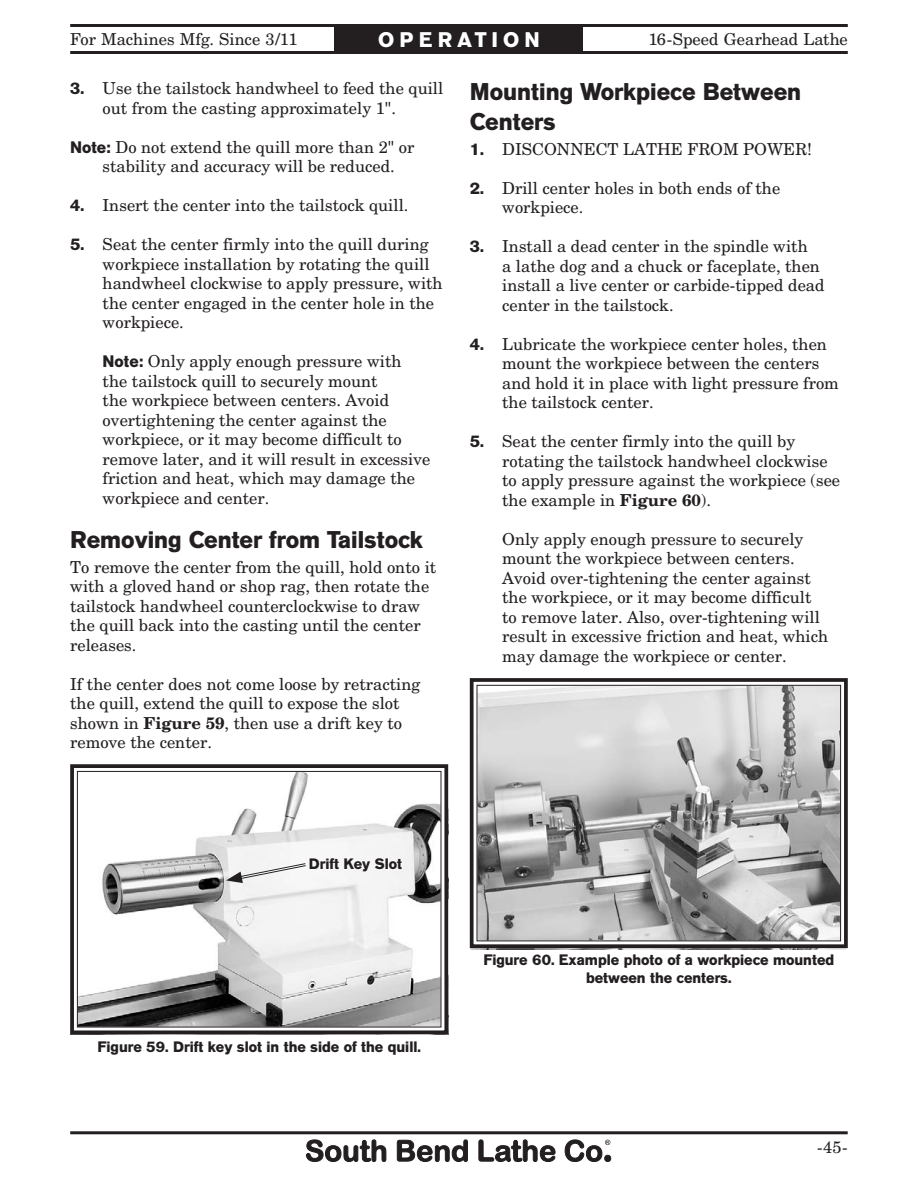
<style>
.page{position:relative;width:918px;height:1188px;background:#fff}
.page>*{position:absolute;margin:0;border:0;box-sizing:border-box;transform-origin:0 0}
.t1{font:700 24px/30px "AG Old Face";color:#231f20}
.t2{font:700 21px "AG Old Face";letter-spacing:.245em;color:#fff}
.t3{font:16.5px/19.5px "New Century Schlbk";color:#231f20}
.t4{font:700 15px/18px "AG Old Face";color:#231f20;text-align:center}
.s1{font-family:"AG Old Face";font-weight:700}
.s2{font-weight:700}
</style>
<div class="page">
<svg style="left:306px;top:1139px;width:305px;height:23px"></svg>
<hr style="left:70px;top:1131px;width:778px;height:3px;background:#231f20">
<hr style="left:70px;top:51px;width:778px;height:3px;background:#231f20">
<hr style="left:70px;top:24px;width:778px;height:3px;background:#231f20">
<div style="left:335px;top:26px;width:248px;height:26px;background:#231f20"></div>
<svg style="left:70px;top:764px;width:379px;height:271px"></svg>
<div style="left:77px;top:771px;width:364px;height:256px;border:1px solid #231f20"></div>
<svg style="left:226px;top:856px;width:177px;height:27px"></svg>
<svg style="left:469px;top:678px;width:379px;height:272px;background:#b3b2b3"></svg>
<div style="left:477px;top:685px;width:364px;height:256px;border:1px solid #231f20"></div>
<p class="t2" style="left:378px;top:33px;width:163px">OPERATION</p>
<p class="t3" style="left:103px;top:80px;width:342px;text-indent:-32px"><span class="s1">3.</span> Use the tailstock handwheel to feed the quill out from the casting approximately 1".</p>
<p class="t3" style="left:103px;top:138px;width:313px;text-indent:-32px"><span class="s1">Note:</span> Do not extend the quill more than 2" or stability and accuracy will be reduced.</p>
<p class="t3" style="left:70px;top:197px;width:340px"><span class="s1">4.</span> Insert the center into the tailstock quill.</p>
<p class="t3" style="left:103px;top:236px;width:342px;text-indent:-32px"><span class="s1">5.</span> Seat the center firmly into the quill during workpiece installation by rotating the quill handwheel clockwise to apply pressure, with the center engaged in the center hole in the workpiece.</p>
<p class="t3" style="left:103px;top:353px;width:329px"><span class="s1">Note:</span> Only apply enough pressure with<br>the tailstock quill to securely mount<br>the workpiece between centers. Avoid overtightening the center against the workpiece, or it may become difficult to remove later, and it will result in excessive friction and heat, which may damage the workpiece and center.</p>
<h1 class="t1" style="left:70px;top:526px;width:354px">Removing Center from Tailstock</h1>
<p class="t3" style="left:70px;top:558px;width:368px">To remove the center from the quill, hold onto it with a gloved hand or shop rag, then rotate the tailstock handwheel counterclockwise to draw the quill back into the casting until the center releases.</p>
<p class="t3" style="left:70px;top:675px;width:352px">If the center does not come loose by retracting the quill, extend the quill to expose the slot shown in <span class="s2">Figure 59</span>, then use a drift key to remove the center.</p>
<p class="t3" style="left:70px;top:31px;width:229px">For Machines Mfg. Since 3/11</p>
<p class="t3" style="left:648px;top:31px;width:201px">16-Speed Gearhead Lathe</p>
<h1 class="t1" style="left:470px;top:79px;width:333px">Mounting Workpiece Between<br>Centers</h1>
<p class="t3" style="left:470px;top:141px;width:344px"><span class="s1">1.</span> DISCONNECT LATHE FROM POWER!</p>
<p class="t3" style="left:502px;top:180px;width:280px;text-indent:-32px"><span class="s1">2.</span> Drill center holes in both ends of the workpiece.</p>
<p class="t3" style="left:502px;top:238px;width:324px;text-indent:-32px"><span class="s1">3.</span> Install a dead center in the spindle with<br>a lathe dog and a chuck or faceplate, then install a live center or carbide-tipped dead center in the tailstock.</p>
<p class="t3" style="left:502px;top:336px;width:338px;text-indent:-32px"><span class="s1">4.</span> Lubricate the workpiece center holes, then mount the workpiece between the centers and hold it in place with light pressure from the tailstock center.</p>
<p class="t3" style="left:502px;top:433px;width:339px;text-indent:-32px"><span class="s1">5.</span> Seat the center firmly into the quill by rotating the tailstock handwheel clockwise to apply pressure against the workpiece (see the example in <span class="s2">Figure 60</span>).</p>
<p class="t3" style="left:502px;top:531px;width:328px">Only apply enough pressure to securely mount the workpiece between centers.<br>Avoid over-tightening the center against the workpiece, or it may become difficult to remove later. Also, over-tightening will result in excessive friction and heat, which may damage the workpiece or center.</p>
<p class="t4" style="left:309px;top:856px;width:95px">Drift Key Slot</p>
<p class="t4" style="left:97px;top:1039px;width:325px">Figure 59. Drift key slot in the side of the quill.</p>
<p class="t4" style="left:483px;top:952px;width:352px">Figure 60. Example photo of a workpiece mounted between the centers.</p>
<p class="t3" style="left:817px;top:1139px;width:32px">-45-</p>
</div>
